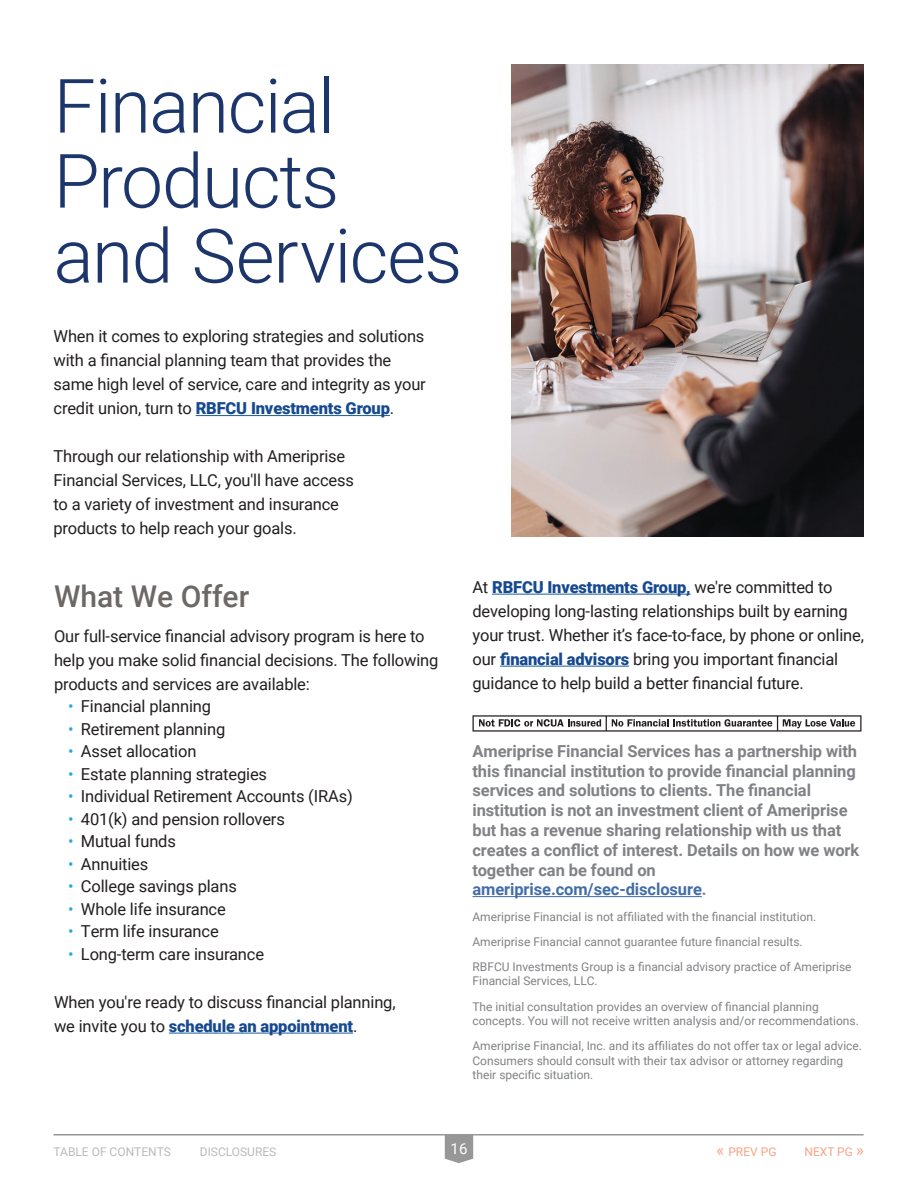
<style>
.page{position:relative;width:918px;height:1188px;background:#fff}
.page>*{position:absolute;margin:0;border:0;box-sizing:border-box;transform-origin:0 0}
.t1{font:300 75px/75px "Roboto";letter-spacing:-.02em;color:#1c366c}
.t2{font:500 30px "Roboto";color:#6c6866}
.t3{font:16.5px/24px "Roboto";letter-spacing:-.01em;color:#231f20}
.t4{font:700 16.5px/19.8px "Roboto";letter-spacing:-.005em;color:#808285}
.t5{font:15px "Roboto";color:#fff}
.t6{font:12px/25.2px "Roboto";color:#808285}
.t7{font:12px "Roboto";color:#bcbab9}
.t8{font:12px "Roboto";color:#f7a387}
.s1{font-weight:900;color:#16498f}
.s2{color:#24aae1}
.s3{color:#436da8}
.s4{font-size:16.5px}
</style>
<div class="page">
<hr style="left:54px;top:1134px;width:810px;height:2px;background:#989797">
<svg style="left:445px;top:1136px;width:28px;height:27px"></svg>
<hr style="left:196px;top:415px;width:194px;height:1px;background:#175d9e">
<hr style="left:169px;top:1033px;width:184px;height:1px;background:#175d9e">
<hr style="left:492px;top:594px;width:199px;height:1px;background:#175d9e">
<hr style="left:500px;top:666px;width:129px;height:1px;background:#175d9e">
<hr style="left:472px;top:896px;width:230px;height:1px;background:#436da8">
<svg style="left:472px;top:715px;width:390px;height:17px"></svg>
<img style="left:512px;top:65px;width:352px;height:472px">
<h1 class="t1" style="left:54px;top:66px;width:410px">Financial<br>Products and Services</h1>
<p class="t3" style="left:54px;top:324px;width:374px">When it comes to exploring strategies and solutions with a financial planning team that provides the same high level of service, care and integrity as your credit union, turn to <span class="s1">RBFCU Investments Group</span>.</p>
<p class="t3" style="left:54px;top:444px;width:302px">Through our relationship with Ameriprise Financial Services, LLC, you'll have access to a variety of investment and insurance products to help reach your goals.</p>
<h2 class="t2" style="left:54px;top:575px;width:197px">What We Offer</h2>
<p class="t3" style="left:54px;top:623px;width:386px">Our full-service financial advisory program is here to help you make solid financial decisions. The following products and services are available:</p>
<p class="t3" style="left:68px;top:694px;width:145px"><span class="s2">•</span> Financial planning</p>
<p class="t3" style="left:68px;top:716px;width:159px"><span class="s2">•</span> Retirement planning</p>
<p class="t3" style="left:68px;top:739px;width:130px"><span class="s2">•</span> Asset allocation</p>
<p class="t3" style="left:68px;top:761px;width:201px"><span class="s2">•</span> Estate planning strategies</p>
<p class="t3" style="left:68px;top:784px;width:286px"><span class="s2">•</span> Individual Retirement Accounts (IRAs)</p>
<p class="t3" style="left:68px;top:806px;width:218px"><span class="s2">•</span> 401(k) and pension rollovers</p>
<p class="t3" style="left:68px;top:829px;width:109px"><span class="s2">•</span> Mutual funds</p>
<p class="t3" style="left:68px;top:851px;width:82px"><span class="s2">•</span> Annuities</p>
<p class="t3" style="left:68px;top:874px;width:170px"><span class="s2">•</span> College savings plans</p>
<p class="t3" style="left:68px;top:896px;width:159px"><span class="s2">•</span> Whole life insurance</p>
<p class="t3" style="left:68px;top:919px;width:152px"><span class="s2">•</span> Term life insurance</p>
<p class="t3" style="left:68px;top:941px;width:198px"><span class="s2">•</span> Long-term care insurance</p>
<p class="t3" style="left:54px;top:989px;width:343px">When you're ready to discuss financial planning, we invite you to <span class="s1">schedule an appointment</span>.</p>
<p class="t3" style="left:472px;top:574px;width:393px">At <span class="s1">RBFCU Investments Group,</span> we're committed to developing long-lasting relationships built by earning your trust. Whether it’s face-to-face, by phone or online, our <span class="s1">financial advisors</span> bring you important financial guidance to help build a better financial future.</p>
<p class="t4" style="left:472px;top:740px;width:388px">Ameriprise Financial Services has a partnership with this financial institution to provide financial planning services and solutions to clients. The financial institution is not an investment client of Ameriprise but has a revenue sharing relationship with us that creates a conflict of interest. Details on how we work together can be found on <span class="s3">ameriprise.com/sec-disclosure</span>.</p>
<p class="t6" style="left:472px;top:903px;width:381px">Ameriprise Financial is not affiliated with the financial institution.<br>Ameriprise Financial cannot guarantee future financial results.<br>RBFCU Investments Group is a financial advisory practice of Ameriprise</p>
<p class="t6" style="left:472px;top:968px;width:348px">Financial Services, LLC.<br>The initial consultation provides an overview of financial planning</p>
<p class="t6" style="left:472px;top:1008px;width:391px">concepts. You will not receive written analysis and/or recommendations.<br>Ameriprise Financial, Inc. and its affiliates do not offer tax or legal advice.</p>
<p class="t6" style="left:472px;top:1053px;width:372px;line-height:14.4px">Consumers should consult with their tax advisor or attorney regarding their specific situation.</p>
<p class="t7" style="left:54px;top:1143px;width:119px">TABLE OF CONTENTS</p>
<p class="t7" style="left:200px;top:1143px;width:78px">DISCLOSURES</p>
<p class="t5" style="left:451px;top:1138px;width:18px">16</p>
<p class="t8" style="left:717px;top:1143px;width:61px"><span class="s4">«</span> PREV PG</p>
<p class="t8" style="left:804px;top:1143px;width:61px">NEXT PG <span class="s4">»</span></p>
</div>
